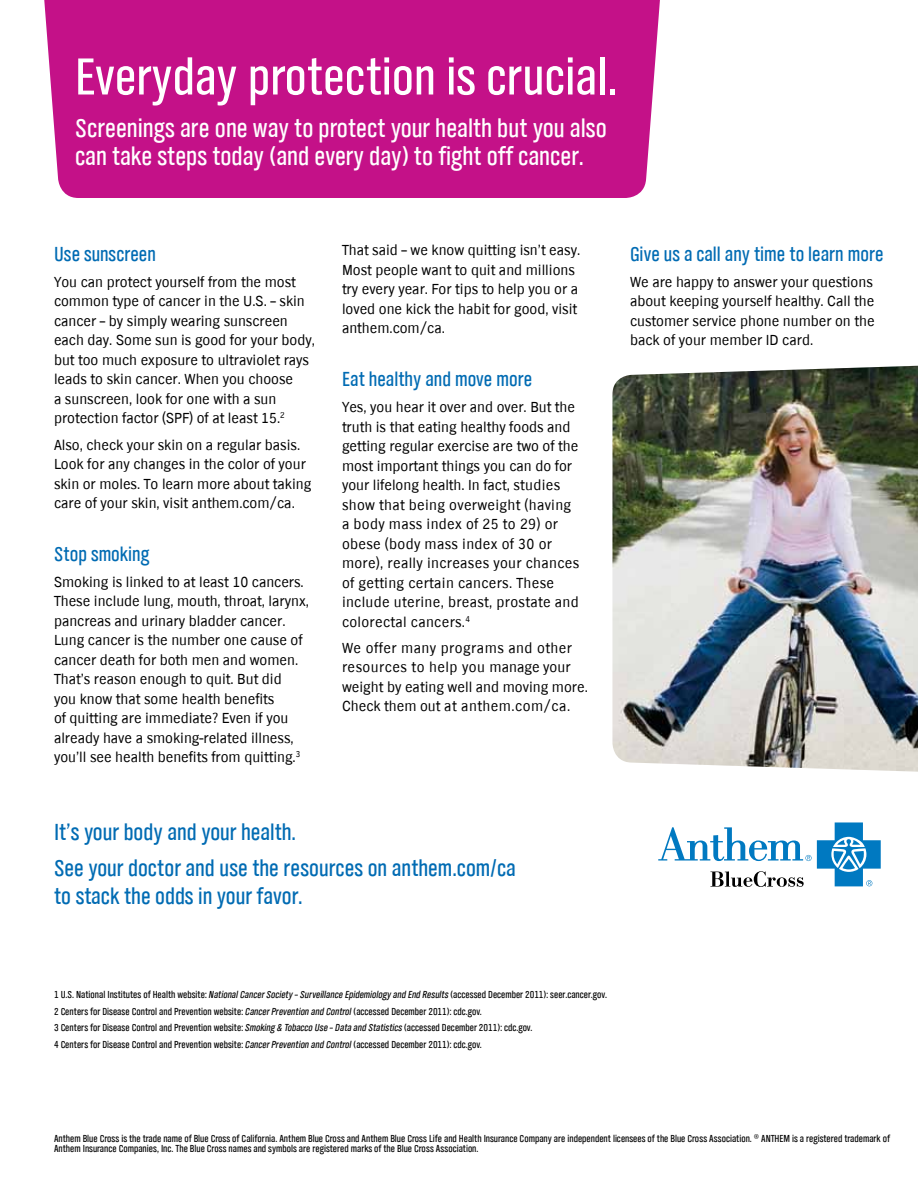
<style>
.page{position:relative;width:918px;height:1188px;background:#fff}
.page>*{position:absolute;margin:0;border:0;box-sizing:border-box;transform-origin:0 0}
.head{font:54px "TV Nord Cond EF";color:#fff}
.sub1{font:27px/28.5px "TV Nord Cond EF";color:#fff}
.sub1-2{font:24px/28.5px "TV Nord Cond EF";color:#006bb3}
.sub_2{font:21px "TV Nord Cond EF";color:#006bb3}
.text_1__10_12_2{font:21px "TV Nord Cond EF";color:#006bb3}
.text_1__10_12_2-2{font:15px/19.5px "TV Nord EF";color:#000}
.text_1__10_12_2-3{font:15px/19.5px "TV Nord EF";letter-spacing:.02em;color:#000}
.text_1__10_12_2-4{font:15px/19.5px "TV Nord EF";letter-spacing:.03em;color:#000}
.mouse{font:10.5px/10.5px "TV Nord Cond EF";color:#000}
.s1{font-style:italic}
</style>
<div class="page">
<div style="left:44px;top:0;width:616px;height:198px;background:#c41188"></div>
<img style="left:612px;top:366px;width:306px;height:406px">
<svg style="left:658px;top:822px;width:223px;height:65px"></svg>
<p class="head" style="left:75px;top:48px;width:544px">Everyday protection is crucial.</p>
<p class="sub1" style="left:75px;top:113px;width:533px">Screenings are one way to protect your health but you also can take steps today (and every day) to fight off cancer.</p>
<p class="sub_2" style="left:54px;top:242px;width:103px">Use sunscreen</p>
<p class="text_1__10_12_2-2" style="left:54px;top:272px;width:262px">You can protect yourself from the most common type of cancer in the U.S. – skin cancer – by simply wearing sunscreen each day. Some sun is good for your body, but too much exposure to ultraviolet rays leads to skin cancer. When you choose<br>a sunscreen, look for one with a sun protection factor (SPF) of at least 15.<sup>2</sup></p>
<p class="text_1__10_12_2-2" style="left:54px;top:435px;width:259px">Also, check your skin on a regular basis.<br>Look for any changes in the color of your skin or moles. To learn more about taking care of your skin, visit anthem.com/ca.</p>
<p class="sub_2" style="left:54px;top:543px;width:97px">Stop smoking</p>
<p class="text_1__10_12_2-2" style="left:54px;top:572px;width:256px">Smoking is linked to at least 10 cancers.<br>These include lung, mouth, throat, larynx, pancreas and urinary bladder cancer.<br>Lung cancer is the number one cause of cancer death for both men and women.<br>That’s reason enough to quit. But did<br>you know that some health benefits<br>of quitting are immediate? Even if you already have a smoking-related illness, you’ll see health benefits from quitting.<sup>3</sup></p>
<p class="text_1__10_12_2-2" style="left:342px;top:240px;width:240px">That said – we know quitting isn’t easy.<br>Most people want to quit and millions try every year. For tips to help you or a loved one kick the habit for good, visit anthem.com/ca.</p>
<p class="sub_2" style="left:342px;top:368px;width:192px">Eat healthy and move more</p>
<p class="text_1__10_12_2-3" style="left:342px;top:397px;width:239px">Yes, you hear it over and over. But the truth is that eating healthy foods and getting regular exercise are two of the most important things you can do for your lifelong health. In fact, studies show that being overweight (having a body mass index of 25 to 29) or obese (body mass index of 30 or more), really increases your chances of getting certain cancers. These include uterine, breast, prostate and colorectal cancers.<sup>4</sup></p>
<p class="text_1__10_12_2-4" style="left:342px;top:638px;width:247px">We offer many programs and other resources to help you manage your weight by eating well and moving more.<br>Check them out at anthem.com/ca.</p>
<p class="sub1-2" style="left:54px;top:818px;width:244px">It’s your body and your health.</p>
<p class="sub1-2" style="left:54px;top:853px;width:463px">See your doctor and use the resources on anthem.com/ca to stack the odds in your favor.</p>
<p class="text_1__10_12_2" style="left:630px;top:242px;width:255px">Give us a call any time to learn more</p>
<p class="text_1__10_12_2-2" style="left:630px;top:272px;width:246px;text-align:justify">We are happy to answer your questions about keeping yourself healthy. Call the customer service phone number on the back of your member ID card.</p>
<p class="mouse" style="left:54px;top:990px;width:555px">1 U.S. National Institutes of Health website: <span class="s1">National Cancer Society – Surveillance Epidemiology and End Results</span> (accessed December 2011): seer.cancer.gov.</p>
<p class="mouse" style="left:54px;top:1006px;width:429px">2 Centers for Disease Control and Prevention website: <span class="s1">Cancer Prevention and Control</span> (accessed December 2011): cdc.gov.</p>
<p class="mouse" style="left:54px;top:1023px;width:480px">3 Centers for Disease Control and Prevention website: <span class="s1">Smoking &amp; Tobacco Use – Data and Statistics</span> (accessed December 2011): cdc.gov.</p>
<p class="mouse" style="left:54px;top:1039px;width:429px">4 Centers for Disease Control and Prevention website: <span class="s1">Cancer Prevention and Control</span> (accessed December 2011): cdc.gov.</p>
<p class="mouse" style="left:54px;top:1133px;width:838px">Anthem Blue Cross is the trade name of Blue Cross of California. Anthem Blue Cross and Anthem Blue Cross Life and Health Insurance Company are independent licensees of the Blue Cross Association. ® ANTHEM is a registered trademark of<br>Anthem Insurance Companies, Inc. The Blue Cross names and symbols are registered marks of the Blue Cross Association.</p>
</div>
